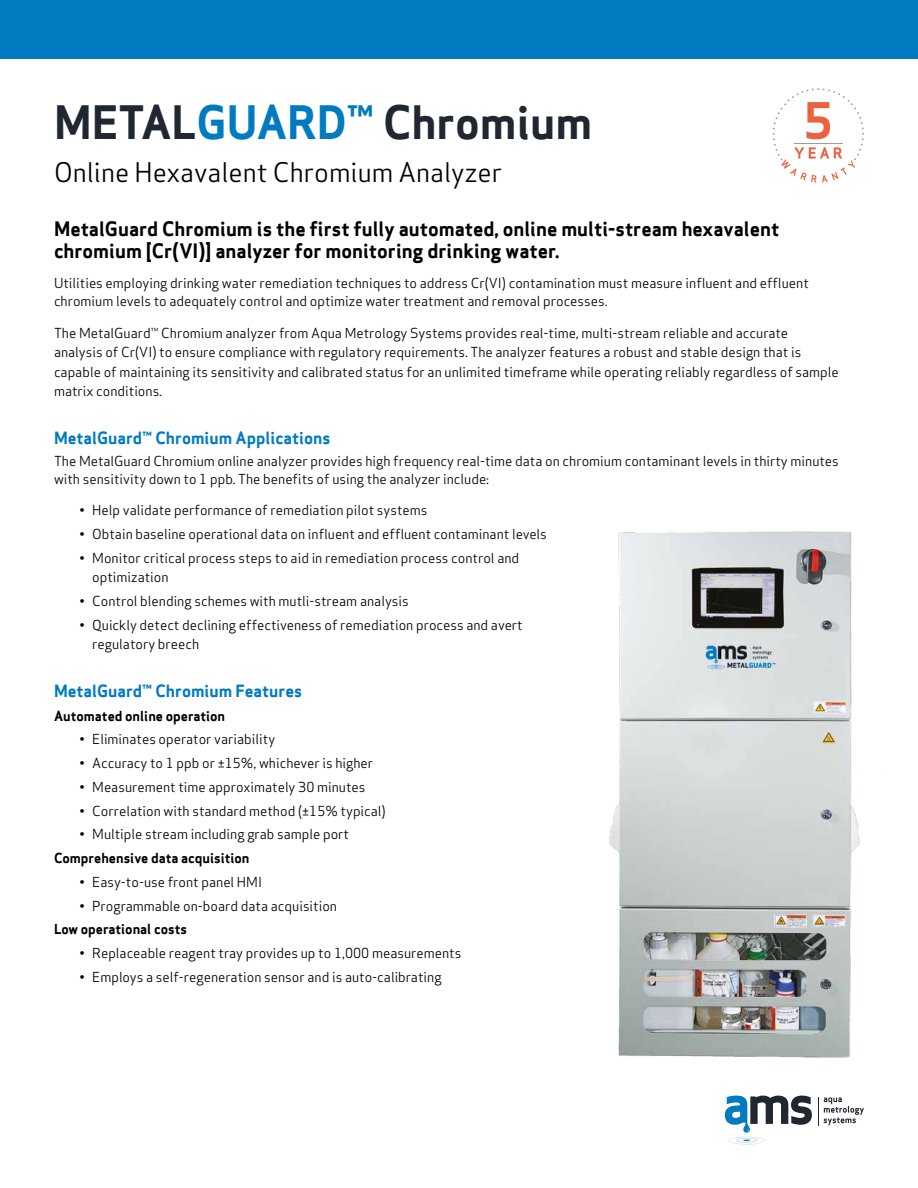
<style>
.page{position:relative;width:918px;height:1188px;background:#fff}
.page>*{position:absolute;margin:0;border:0;box-sizing:border-box;transform-origin:0 0}
.t1{font:700 45px "Apex Sans";color:#212731}
.t2{font:26.4px "Apex Sans";color:#000}
.t3{font:700 19.5px/22.5px "Apex Sans";color:#000}
.t4{font:700 16.5px "Apex Sans";color:#007ac1}
.t5{font:13.5px/19.5px "Apex Sans";color:#000}
.t6{font:700 13.5px "Apex Sans";color:#000}
.s1{color:#007ac1}
</style>
<div class="page">
<svg style="left:818px;top:1097px;width:46px;height:29px"></svg>
<svg style="left:725px;top:1096px;width:87px;height:49px"></svg>
<div style="left:0;top:0;width:918px;height:58px;background:#007ac1"></div>
<img style="left:609px;top:531px;width:251px;height:527px">
<svg style="left:773px;top:88px;width:91px;height:95px"></svg>
<h1 class="t1" style="left:54px;top:93px;width:540px">METAL<span class="s1">GUARD™</span> Chromium</h1>
<h2 class="t2" style="left:54px;top:151px;width:450px">Online Hexavalent Chromium Analyzer</h2>
<h3 class="t3" style="left:54px;top:217px;width:727px">MetalGuard Chromium is the first fully automated, online multi-stream hexavalent chromium [Cr(VI)] analyzer for monitoring drinking water.</h3>
<p class="t5" style="left:54px;top:273px;width:756px;line-height:18px">Utilities employing drinking water remediation techniques to address Cr(VI) contamination must measure influent and effluent chromium levels to adequately control and optimize water treatment and removal processes.</p>
<p class="t5" style="left:54px;top:322px;width:786px">The MetalGuard™ Chromium analyzer from Aqua Metrology Systems provides real-time, multi-stream reliable and accurate analysis of Cr(VI) to ensure compliance with regulatory requirements. The analyzer features a robust and stable design that is capable of maintaining its sensitivity and calibrated status for an unlimited timeframe while operating reliably regardless of sample matrix conditions.</p>
<p class="t4" style="left:54px;top:427px;width:278px">MetalGuard™ Chromium Applications</p>
<p class="t5" style="left:54px;top:451px;width:786px;line-height:18px">The MetalGuard Chromium online analyzer provides high frequency real-time data on chromium contaminant levels in thirty minutes with sensitivity down to 1 ppb. The benefits of using the analyzer include:</p>
<p class="t5" style="left:80px;top:499px;width:349px">• Help validate performance of remediation pilot systems</p>
<p class="t5" style="left:80px;top:523px;width:469px">• Obtain baseline operational data on influent and effluent contaminant levels</p>
<p class="t5" style="left:92px;top:547px;width:428px;text-indent:-13px">• Monitor critical process steps to aid in remediation process control and optimization</p>
<p class="t5" style="left:80px;top:590px;width:331px">• Control blending schemes with mutli-stream analysis</p>
<p class="t5" style="left:92px;top:614px;width:432px;text-indent:-13px">• Quickly detect declining effectiveness of remediation process and avert regulatory breech</p>
<p class="t4" style="left:54px;top:680px;width:250px">MetalGuard™ Chromium Features</p>
<p class="t6" style="left:54px;top:707px;width:173px">Automated online operation</p>
<p class="t5" style="left:80px;top:728px;width:197px">• Eliminates operator variability</p>
<p class="t5" style="left:80px;top:752px;width:295px">• Accuracy to 1 ppb or ±15%, whichever is higher</p>
<p class="t5" style="left:80px;top:776px;width:287px">• Measurement time approximately 30 minutes</p>
<p class="t5" style="left:80px;top:800px;width:308px">• Correlation with standard method (±15% typical)</p>
<p class="t5" style="left:80px;top:823px;width:271px">• Multiple stream including grab sample port</p>
<p class="t6" style="left:54px;top:850px;width:197px">Comprehensive data acquisition</p>
<p class="t5" style="left:80px;top:871px;width:184px">• Easy-to-use front panel HMI</p>
<p class="t5" style="left:80px;top:895px;width:259px">• Programmable on-board data acquisition</p>
<p class="t6" style="left:54px;top:921px;width:135px">Low operational costs</p>
<p class="t5" style="left:80px;top:942px;width:383px">• Replaceable reagent tray provides up to 1,000 measurements</p>
<p class="t5" style="left:80px;top:966px;width:364px">• Employs a self-regeneration sensor and is auto-calibrating</p>
</div>
